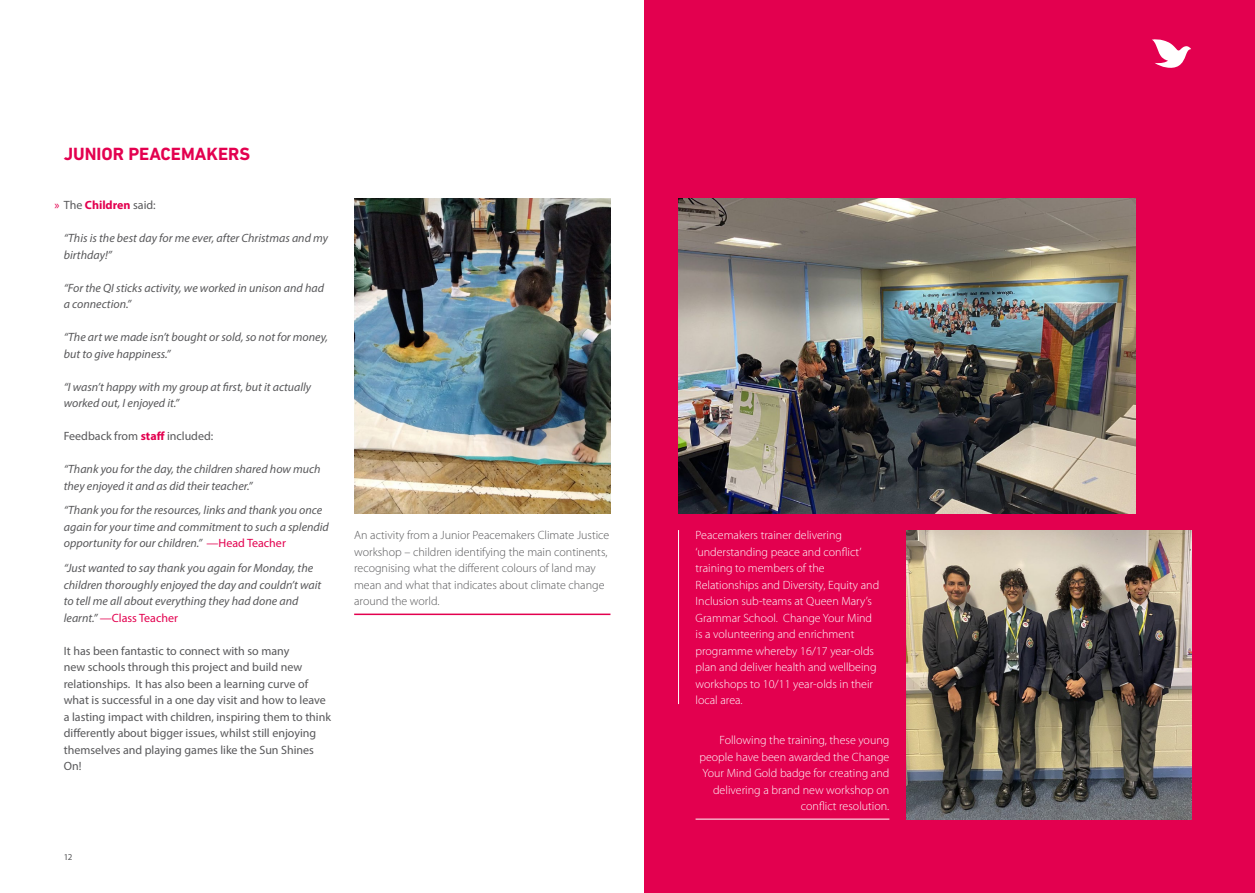
<style>
.page{position:relative;width:1255px;height:893px;background:#fff}
.page>*{position:absolute;margin:0;border:0;box-sizing:border-box;transform-origin:0 0}
.t1{font:700 18px "DIN Next LT Pro";color:#e3004f}
.Quote_MyriadPro{font:italic 12px/16.5px "Myriad Pro";color:#58585a}
.t2{font:300 12px/16.5px "Myriad Pro";color:#fff}
.Main_Grey80{font:12px/16.5px "Myriad Pro";color:#58585a}
.t3{font:300 12px/16.5px "Myriad Pro";color:#58585a}
.t4{font:9px "Myriad Pro";color:#58585a}
.s1{color:#e3004f}
.s2{font-weight:700;color:#e3004f}
.s3{font-style:normal;color:#e3004f}
</style>
<div class="page">
<div style="left:644px;top:0;width:610px;height:893px;background:#e3004f"></div>
<hr style="left:354px;top:614px;width:256px;height:1px;background:#e3004f">
<img style="left:354px;top:198px;width:256px;height:315px">
<img style="left:678px;top:198px;width:457px;height:315px">
<img style="left:906px;top:531px;width:285px;height:289px">
<hr style="left:695px;top:819px;width:194px;height:1px;background:#fff">
<hr style="left:678px;top:530px;width:1px;height:174px;background:#fff">
<svg style="left:1152px;top:39px;width:39px;height:29px"></svg>
<p class="t1" style="left:64px;top:143px;width:188px">JUNIOR PEACEMAKERS</p>
<p class="Main_Grey80" style="left:54px;top:197px;width:103px"><span class="s1">»</span> The <span class="s2">Children</span> said:</p>
<p class="Quote_MyriadPro" style="left:64px;top:230px;width:266px">“This is the best day for me ever, after Christmas and my birthday!”</p>
<p class="Quote_MyriadPro" style="left:64px;top:279px;width:262px">“For the QI sticks activity, we worked in unison and had a connection.”</p>
<p class="Quote_MyriadPro" style="left:64px;top:329px;width:266px">“The art we made isn’t bought or sold, so not for money, but to give happiness.”</p>
<p class="Quote_MyriadPro" style="left:64px;top:378px;width:249px">“I wasn’t happy with my group at first, but it actually worked out, I enjoyed it.”</p>
<p class="Main_Grey80" style="left:64px;top:428px;width:151px">Feedback from <span class="s2">staff</span> included:</p>
<p class="Quote_MyriadPro" style="left:64px;top:461px;width:258px">“Thank you for the day, the children shared how much they enjoyed it and as did their teacher.”</p>
<p class="Quote_MyriadPro" style="left:64px;top:502px;width:266px">“Thank you for the resources, links and thank you once again for your time and commitment to such a splendid opportunity for our children.” <span class="s3">—Head Teacher</span></p>
<p class="Quote_MyriadPro" style="left:64px;top:560px;width:259px">“Just wanted to say thank you again for Monday, the children thoroughly enjoyed the day and couldn’t wait to tell me all about everything they had done and learnt.” <span class="s3">—Class Teacher</span></p>
<p class="Main_Grey80" style="left:64px;top:642px;width:269px">It has been fantastic to connect with so many<br>new schools through this project and build new relationships. It has also been a learning curve of what is successful in a one day visit and how to leave a lasting impact with children, inspiring them to think differently about bigger issues, whilst still enjoying themselves and playing games like the Sun Shines On!</p>
<p class="t4" style="left:64px;top:851px;width:10px">12</p>
<p class="t3" style="left:354px;top:527px;width:257px">An activity from a Junior Peacemakers Climate Justice workshop – children identifying the main continents, recognising what the different colours of land may mean and what that indicates about climate change around the world.</p>
<p class="t2" style="left:695px;top:527px;width:185px">Peacemakers trainer delivering ‘understanding peace and conflict’ training to members of the<br>Relationships and Diversity, Equity and<br>Inclusion sub-teams at Queen Mary’s<br>Grammar School. Change Your Mind is a volunteering and enrichment programme whereby 16/17 year-olds plan and deliver health and wellbeing workshops to 10/11 year-olds in their local area.</p>
<p class="t2" style="left:699px;top:732px;width:191px;text-align:right">Following the training, these young people have been awarded the Change Your Mind Gold badge for creating and delivering a brand new workshop on conflict resolution.</p>
</div>
